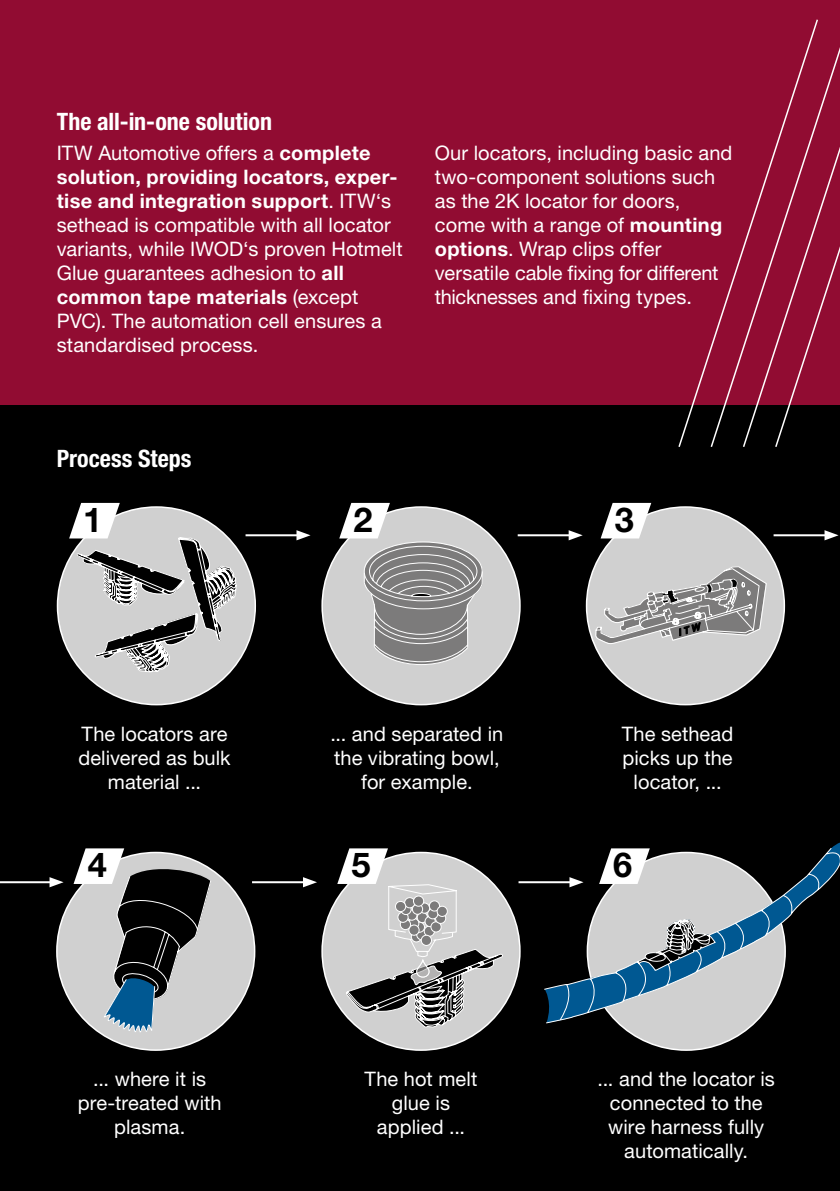
<style>
.page{position:relative;width:840px;height:1191px;background:#fff}
.page>*{position:absolute;margin:0;border:0;box-sizing:border-box;transform-origin:0 0}
.t1{font:700 34.4px "Helvetica Neue LT Std";color:#000}
.t2{font:700 condensed 24px "Helvetica Neue LT Std";color:#fff}
.t3{font:20px/24px "Helvetica Neue LT Std";letter-spacing:.005em;color:#fff;text-align:center}
.s1{font-weight:700}
</style>
<div class="page">
<div style="left:0;top:404px;width:839px;height:787px;background:#000"></div>
<div style="left:0;top:0;width:839px;height:404px;background:#910c32"></div>
<svg style="left:676px;top:352px;width:33px;height:95px"></svg>
<svg style="left:709px;top:253px;width:32px;height:194px"></svg>
<svg style="left:741px;top:154px;width:32px;height:293px"></svg>
<svg style="left:773px;top:19px;width:66px;height:428px"></svg>
<hr style="left:245px;top:534px;width:54px;height:2px;background:#fff">
<svg style="left:296px;top:530px;width:14px;height:10px"></svg>
<hr style="left:517px;top:534px;width:54px;height:2px;background:#fff">
<svg style="left:568px;top:530px;width:14px;height:10px"></svg>
<hr style="left:773px;top:534px;width:54px;height:2px;background:#fff">
<svg style="left:824px;top:530px;width:14px;height:10px"></svg>
<hr style="left:252px;top:881px;width:54px;height:2px;background:#fff">
<svg style="left:303px;top:877px;width:14px;height:10px"></svg>
<hr style="left:0;top:881px;width:53px;height:2px;background:#fff">
<svg style="left:49px;top:877px;width:15px;height:10px"></svg>
<hr style="left:518px;top:881px;width:54px;height:2px;background:#fff">
<div style="left:322px;top:507px;width:197px;height:197px;background:#d0d0d0;border-radius:50%"></div>
<svg style="left:339px;top:503px;width:147px;height:162px"></svg>
<div style="left:587px;top:852px;width:197px;height:198px;background:#d0d0d0;border-radius:50%"></div>
<svg style="left:543px;top:843px;width:296px;height:181px"></svg>
<div style="left:57px;top:507px;width:198px;height:197px;background:#d0d0d0;border-radius:50%"></div>
<svg style="left:69px;top:503px;width:168px;height:170px"></svg>
<div style="left:57px;top:852px;width:197px;height:198px;background:#d0d0d0;border-radius:50%"></div>
<svg style="left:73px;top:848px;width:138px;height:185px"></svg>
<div style="left:586px;top:507px;width:197px;height:197px;background:#d0d0d0;border-radius:50%"></div>
<svg style="left:600px;top:503px;width:51px;height:35px"></svg>
<svg style="left:594px;top:565px;width:173px;height:141px"></svg>
<div style="left:322px;top:852px;width:197px;height:198px;background:#d0d0d0;border-radius:50%"></div>
<svg style="left:337px;top:848px;width:166px;height:180px"></svg>
<svg style="left:416px;top:960px;width:13px;height:17px"></svg>
<div style="left:416px;top:959px;width:13px;height:18px;border:1px solid #fff;border-radius:6px"></div>
<p class="t2" style="left:57px;top:107px;width:217px">The all-in-one solution</p>
<p class="t3" style="left:57px;top:140px;width:347px;text-align:left">ITW Automotive offers a <span class="s1">complete solution, providing locators, exper&shy;tise and integration support</span>. ITW‘s sethead is compatible with all locator variants, while IWOD‘s proven Hotmelt Glue guarantees adhesion to <span class="s1">all common tape materials</span> (except PVC). The automation cell ensures a standardised process.</p>
<p class="t3" style="left:434px;top:140px;width:299px;text-align:left">Our locators, including basic and two-component solutions such as the 2K locator for doors, come with a range of <span class="s1">mounting options</span>. Wrap clips offer versatile cable fixing for different thicknesses and fixing types.</p>
<p class="t2" style="left:57px;top:444px;width:136px">Process Steps</p>
<h1 class="t1" style="left:83px;top:498px;width:21px">1</h1>
<h1 class="t1" style="left:353px;top:498px;width:21px">2</h1>
<h1 class="t1" style="left:614px;top:498px;width:21px">3</h1>
<p class="t3" style="left:78px;top:721px;width:154px">The locators are delivered as bulk material ...</p>
<p class="t3" style="left:330px;top:721px;width:174px">... and separated in the vibrating bowl, for example.</p>
<p class="t3" style="left:621px;top:721px;width:113px">The sethead picks up the locator, ...</p>
<h1 class="t1" style="left:88px;top:844px;width:21px">4</h1>
<h1 class="t1" style="left:351px;top:844px;width:21px">5</h1>
<h1 class="t1" style="left:613px;top:844px;width:21px">6</h1>
<p class="t3" style="left:78px;top:1066px;width:145px">... where it is pre-treated with plasma.</p>
<p class="t3" style="left:364px;top:1066px;width:114px">The hot melt glue is applied ...</p>
<p class="t3" style="left:597px;top:1066px;width:179px">... and the locator is connected to the wire harness fully automatically.</p>
</div>
